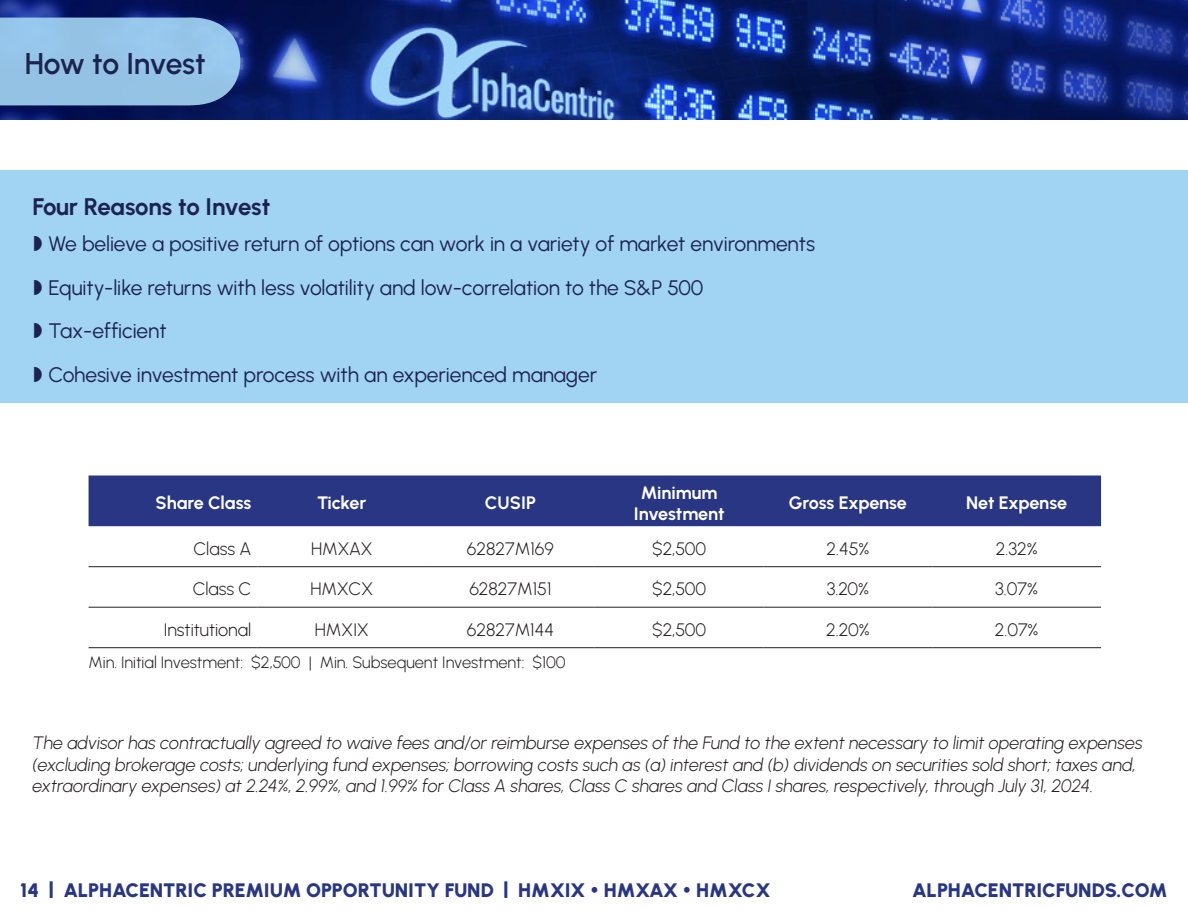
<style>
.page{position:relative;width:1188px;height:918px;background:#fff}
.page>*{position:absolute;margin:0;border:0;box-sizing:border-box;transform-origin:0 0}
.t1{font:600 30px "Urbanist";letter-spacing:-.01em;color:#1c234f}
.t2{font:700 24px "Urbanist";letter-spacing:-.01em;color:#1c234f}
.t3{font:21px "Urbanist";letter-spacing:-.005em;color:#1c234f}
.t4{font:900 19.5px "Urbanist";color:#283684}
.t5{font:italic 300 18px/21.6px "Urbanist";color:#231f20}
.t6{font:300 18px "Urbanist";color:#231f20}
.t7{font:700 18px "Urbanist";letter-spacing:-.005em;color:#fff}
.t8{font:300 16.5px "Urbanist";color:#231f20}
</style>
<div class="page">
<img style="left:0;top:0;width:1188px;height:119px">
<div style="left:0;top:17px;width:240px;height:88px;background:#94c3e6"></div>
<div style="left:0;top:171px;width:1188px;height:232px;background:#a1d3f2"></div>
<div style="left:89px;top:476px;width:1012px;height:50px;background:#283684"></div>
<hr style="left:89px;top:566px;width:168px;height:1px;background:#231f20">
<hr style="left:257px;top:566px;width:169px;height:1px;background:#231f20">
<hr style="left:426px;top:566px;width:169px;height:1px;background:#231f20">
<hr style="left:595px;top:566px;width:169px;height:1px;background:#231f20">
<hr style="left:764px;top:566px;width:168px;height:1px;background:#231f20">
<hr style="left:932px;top:566px;width:169px;height:1px;background:#231f20">
<hr style="left:89px;top:607px;width:168px;height:1px;background:#231f20">
<hr style="left:257px;top:607px;width:169px;height:1px;background:#231f20">
<hr style="left:426px;top:607px;width:169px;height:1px;background:#231f20">
<hr style="left:595px;top:607px;width:169px;height:1px;background:#231f20">
<hr style="left:764px;top:607px;width:168px;height:1px;background:#231f20">
<hr style="left:932px;top:607px;width:169px;height:1px;background:#231f20">
<hr style="left:89px;top:647px;width:168px;height:1px;background:#231f20">
<hr style="left:257px;top:647px;width:169px;height:1px;background:#231f20">
<hr style="left:426px;top:647px;width:169px;height:1px;background:#231f20">
<hr style="left:595px;top:647px;width:169px;height:1px;background:#231f20">
<hr style="left:764px;top:647px;width:168px;height:1px;background:#231f20">
<hr style="left:932px;top:647px;width:169px;height:1px;background:#231f20">
<p class="t1" style="left:25px;top:44px;width:183px">How to Invest</p>
<p class="t2" style="left:32px;top:191px;width:239px">Four Reasons to Invest</p>
<p class="t3" style="left:49px;top:230px;width:768px">We believe a positive return of options can work in a variety of market environments</p>
<p class="t3" style="left:49px;top:274px;width:656px">Equity-like returns with less volatility and low-correlation to the S&amp;P 500</p>
<p class="t3" style="left:49px;top:317px;width:120px">Tax-efficient</p>
<p class="t3" style="left:49px;top:361px;width:550px">Cohesive investment process with an experienced manager</p>
<p class="t7" style="left:156px;top:491px;width:97px">Share Class</p>
<p class="t7" style="left:317px;top:491px;width:51px">Ticker</p>
<p class="t7" style="left:485px;top:491px;width:53px">CUSIP</p>
<p class="t7" style="left:641px;top:481px;width:78px">Minimum</p>
<p class="t7" style="left:634px;top:502px;width:92px">Investment</p>
<p class="t7" style="left:789px;top:491px;width:120px">Gross Expense</p>
<p class="t7" style="left:966px;top:491px;width:102px">Net Expense</p>
<p class="t6" style="left:194px;top:537px;width:59px">Class A</p>
<p class="t6" style="left:311px;top:537px;width:63px">HMXAX</p>
<p class="t6" style="left:467px;top:537px;width:88px">62827M169</p>
<p class="t6" style="left:652px;top:537px;width:56px">$2,500</p>
<p class="t6" style="left:826px;top:537px;width:45px">2.45%</p>
<p class="t6" style="left:996px;top:537px;width:43px">2.32%</p>
<p class="t6" style="left:193px;top:577px;width:60px">Class C</p>
<p class="t6" style="left:310px;top:577px;width:64px">HMXCX</p>
<p class="t6" style="left:469px;top:577px;width:84px">62827M151</p>
<p class="t6" style="left:652px;top:577px;width:56px">$2,500</p>
<p class="t6" style="left:827px;top:577px;width:44px">3.20%</p>
<p class="t6" style="left:995px;top:577px;width:44px">3.07%</p>
<p class="t6" style="left:164px;top:618px;width:89px">Institutional</p>
<p class="t6" style="left:315px;top:618px;width:55px">HMXIX</p>
<p class="t6" style="left:467px;top:618px;width:89px">62827M144</p>
<p class="t6" style="left:652px;top:618px;width:56px">$2,500</p>
<p class="t6" style="left:826px;top:618px;width:45px">2.20%</p>
<p class="t6" style="left:995px;top:618px;width:45px">2.07%</p>
<p class="t8" style="left:89px;top:652px;width:479px">Min. Initial Investment: $2,500 | Min. Subsequent Investment: $100</p>
<p class="t5" style="left:32px;top:732px;width:1112px">The advisor has contractually agreed to waive fees and/or reimburse expenses of the Fund to the extent necessary to limit operating expenses (excluding brokerage costs; underlying fund expenses; borrowing costs such as (a) interest and (b) dividends on securities sold short; taxes and, extraordinary expenses) at 2.24%, 2.99%, and 1.99% for Class A shares, Class C shares and Class I shares, respectively, through July 31, 2024.</p>
<p class="t4" style="left:20px;top:877px;width:752px">14 | ALPHACENTRIC PREMIUM OPPORTUNITY FUND | HMXIX • HMXAX • HMXCX</p>
<p class="t4" style="left:912px;top:877px;width:257px">ALPHACENTRICFUNDS.COM</p>
</div>
